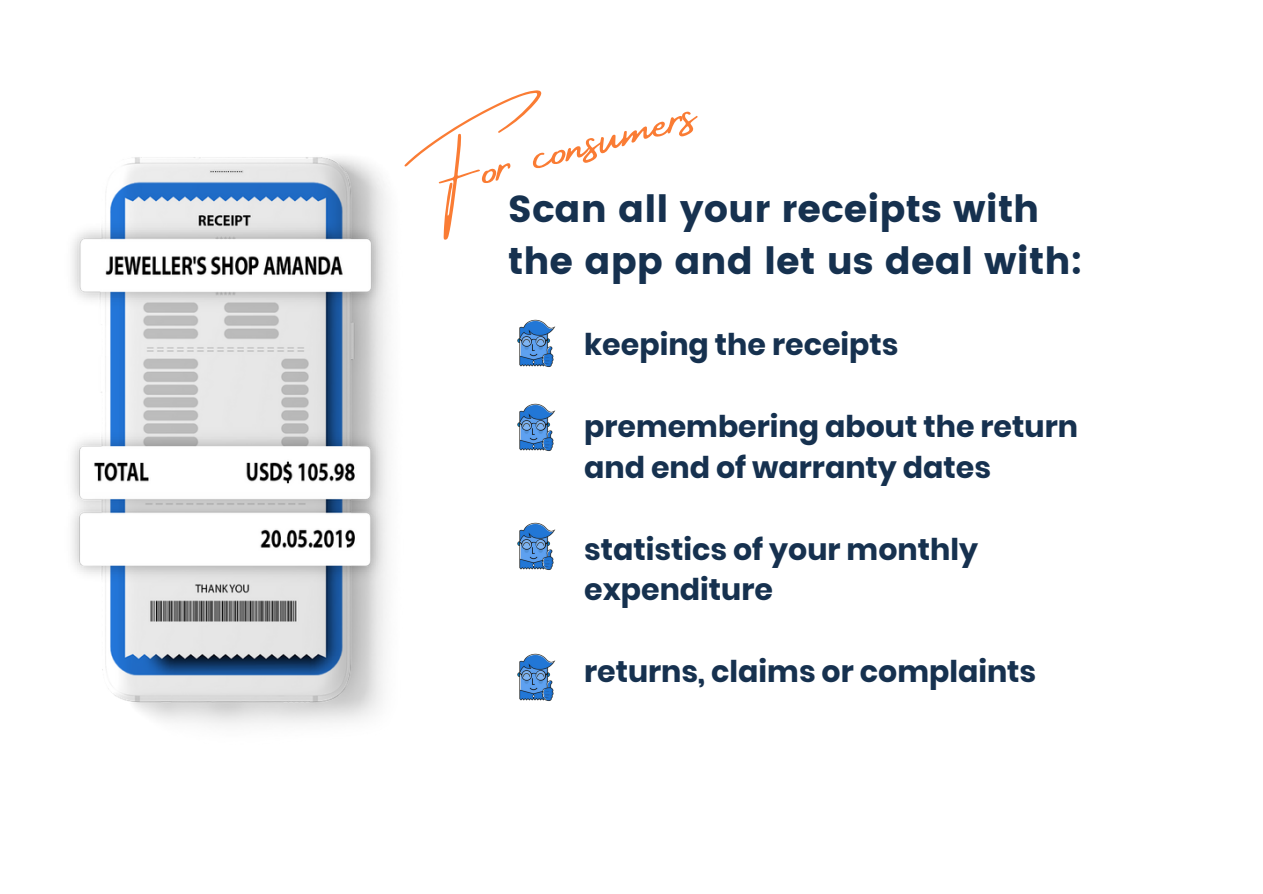
<style>
.page{position:relative;width:1263px;height:894px;background:#fff}
.page>*{position:absolute;margin:0;border:0;box-sizing:border-box;transform-origin:0 0}
.t1{font:60px "Amsterdam Four";color:#fa7c34}
.t2{font:37.5px/51.6px "Poppins";color:#16314f}
.t3{font:700 30px/40.8px "Poppins";color:#16314f}
</style>
<div class="page">
<img style="left:72px;top:157px;width:316px;height:568px">
<img style="left:517px;top:319px;width:39px;height:48px">
<img style="left:517px;top:403px;width:39px;height:48px">
<img style="left:517px;top:522px;width:39px;height:48px">
<img style="left:517px;top:653px;width:39px;height:48px">
<h1 class="t1" style="left:402px;top:155px;width:296px;rotate:-15deg">For consumers</h1>
<p class="t2" style="left:508px;top:183px;width:576px">Scan all your receipts with the app and let us deal with:</p>
<p class="t3" style="left:584px;top:324px;width:316px">keeping the receipts</p>
<p class="t3" style="left:584px;top:406px;width:495px">premembering about the return and end of warranty dates</p>
<p class="t3" style="left:584px;top:528px;width:395px">statistics of your monthly expenditure</p>
<p class="t3" style="left:584px;top:651px;width:454px">returns, claims or complaints</p>
</div>
